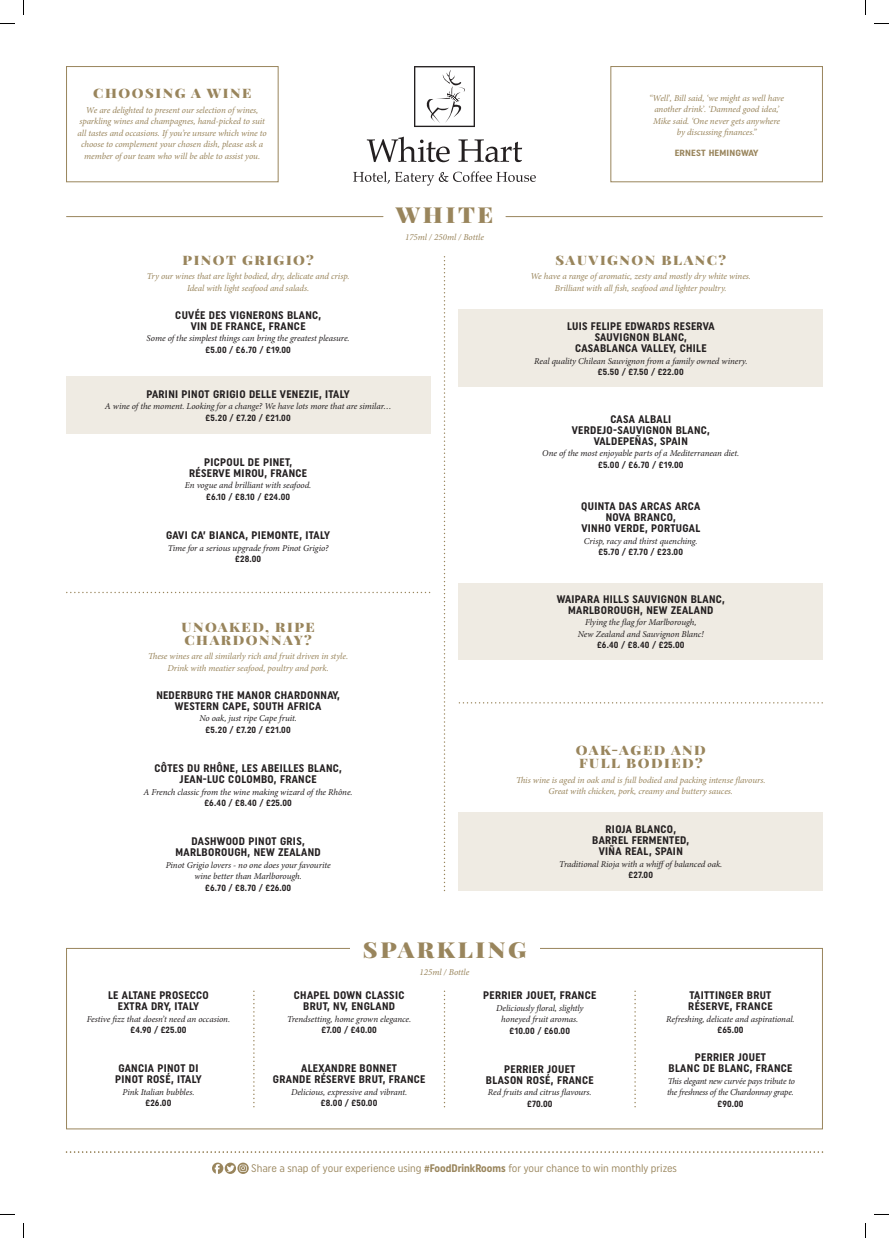
<style>
.page{position:relative;width:889px;height:1238px;background:#fff}
.page>*{position:absolute;margin:0;border:0;box-sizing:border-box;transform-origin:0 0}
.t1{font:900 22px "Playfair Display";letter-spacing:.11em;color:#99855c;scale:1.1 1}
.t2{font:900 13px/13px "Playfair Display";letter-spacing:.11em;color:#99855c;scale:1.1 1}
.t3{font:700 11px/11px "Uniform Condensed";letter-spacing:.03em;color:#231f20;text-align:center}
.t4{font:11px "Uniform Condensed";color:#99855c}
.t5{font:italic 9px/11.5px "Minion Pro";letter-spacing:-.01em;color:#231f20;text-align:center}
.t6{font:italic 9px/11.5px "Minion Pro";letter-spacing:-.005em;color:#99855c;text-align:center}
.t7{font:700 9px "Uniform Condensed";letter-spacing:.02em;color:#231f20}
.t8{font:700 9px "Uniform Condensed";letter-spacing:.02em;color:#99855c;scale:1.1 1}
.s1{font-weight:700}
</style>
<div class="page">
<div style="left:459px;top:583px;width:364px;height:77px;background:#efebe3"></div>
<div style="left:459px;top:812px;width:364px;height:79px;background:#efebe3"></div>
<div style="left:610px;top:66px;width:213px;height:116px;border:1px solid #99855c"></div>
<div style="left:66px;top:66px;width:213px;height:116px;border:1px solid #99855c"></div>
<svg style="left:67px;top:1151px;width:756px;height:1px"></svg>
<hr style="left:67px;top:216px;width:316px;height:1px;background:#99855c">
<hr style="left:506px;top:216px;width:316px;height:1px;background:#99855c">
<svg style="left:212px;top:1162px;width:37px;height:12px"></svg>
<svg style="left:414px;top:66px;width:61px;height:61px"></svg>
<svg style="left:367px;top:137px;width:155px;height:25px"></svg>
<svg style="left:353px;top:171px;width:183px;height:15px"></svg>
<div style="left:66px;top:948px;width:757px;height:181px;border:1px solid #99855c"></div>
<svg style="left:444px;top:991px;width:1px;height:116px"></svg>
<svg style="left:634px;top:991px;width:2px;height:116px"></svg>
<div style="left:459px;top:309px;width:364px;height:77px;background:#efebe3"></div>
<div style="left:66px;top:376px;width:364px;height:58px;background:#efebe3"></div>
<svg style="left:67px;top:592px;width:364px;height:1px"></svg>
<svg style="left:459px;top:702px;width:364px;height:1px"></svg>
<div style="left:350px;top:933px;width:189px;height:53px;background:#fff"></div>
<svg style="left:444px;top:257px;width:1px;height:634px"></svg>
<svg style="left:253px;top:991px;width:2px;height:116px"></svg>
<svg style="left:0;top:23px;width:15px;height:1px"></svg>
<svg style="left:874px;top:23px;width:15px;height:1px"></svg>
<svg style="left:0;top:1214px;width:15px;height:1px"></svg>
<svg style="left:874px;top:1214px;width:15px;height:1px"></svg>
<svg style="left:23px;top:0;width:1px;height:15px"></svg>
<svg style="left:23px;top:1223px;width:1px;height:15px"></svg>
<svg style="left:865px;top:0;width:1px;height:15px"></svg>
<svg style="left:865px;top:1223px;width:1px;height:15px"></svg>
<h2 class="t2" style="left:93px;top:87px;width:145px">CHOOSING A WINE</h2>
<p class="t6" style="left:78px;top:104px;width:191px">We are delighted to present our selection of wines, sparkling wines and champagnes, hand-picked to suit all tastes and occasions. If you’re unsure which wine to choose to complement your chosen dish, please ask a member of our team who will be able to assist you.</p>
<h1 class="t1" style="left:396px;top:201px;width:90px">WHITE</h1>
<p class="t6" style="left:405px;top:232px;width:80px">175ml / 250ml / Bottle</p>
<h2 class="t2" style="left:182px;top:253px;width:121px">PINOT GRIGIO?</h2>
<p class="t6" style="left:147px;top:270px;width:204px">Try our wines that are light bodied, dry, delicate and crisp.<br>Ideal with light seafood and salads.</p>
<p class="t3" style="left:175px;top:309px;width:147px">CUVÉE DES VIGNERONS BLANC,<br>VIN DE FRANCE, FRANCE</p>
<p class="t5" style="left:147px;top:332px;width:205px">Some of the simplest things can bring the greatest pleasure.</p>
<p class="t7" style="left:205px;top:344px;width:87px">£5.00 / £6.70 / £19.00</p>
<p class="t3" style="left:146px;top:388px;width:205px">PARINI PINOT GRIGIO DELLE VENEZIE, ITALY</p>
<p class="t5" style="left:105px;top:400px;width:288px">A wine of the moment. Looking for a change? We have lots more that are similar…</p>
<p class="t7" style="left:206px;top:412px;width:87px">£5.20 / £7.20 / £21.00</p>
<p class="t3" style="left:189px;top:456px;width:119px">PICPOUL DE PINET,<br>RÉSERVE MIROU, FRANCE</p>
<p class="t5" style="left:185px;top:479px;width:128px">En vogue and brilliant with seafood.</p>
<p class="t7" style="left:206px;top:491px;width:85px">£6.10 / £8.10 / £24.00</p>
<p class="t3" style="left:166px;top:529px;width:165px">GAVI CA’ BIANCA, PIEMONTE, ITALY</p>
<p class="t5" style="left:168px;top:542px;width:162px">Time for a serious upgrade from Pinot Grigio?</p>
<p class="t7" style="left:235px;top:553px;width:27px">£28.00</p>
<h2 class="t2" style="left:182px;top:620px;width:123px">UNOAKED, RIPE<br>CHARDONNAY?</h2>
<p class="t6" style="left:148px;top:650px;width:202px">These wines are all similarly rich and fruit driven in style.<br>Drink with meatier seafood, poultry and pork.</p>
<p class="t3" style="left:156px;top:689px;width:185px">NEDERBURG THE MANOR CHARDONNAY,<br>WESTERN CAPE, SOUTH AFRICA</p>
<p class="t5" style="left:199px;top:712px;width:99px">No oak, just ripe Cape fruit.</p>
<p class="t7" style="left:206px;top:724px;width:87px">£5.20 / £7.20 / £21.00</p>
<p class="t3" style="left:154px;top:762px;width:189px">CÔTES DU RHÔNE, LES ABEILLES BLANC,<br>JEAN-LUC COLOMBO, FRANCE</p>
<p class="t5" style="left:144px;top:786px;width:211px">A French classic from the wine making wizard of the Rhône.</p>
<p class="t7" style="left:204px;top:797px;width:89px">£6.40 / £8.40 / £25.00</p>
<p class="t3" style="left:175px;top:836px;width:147px">DASHWOOD PINOT GRIS,<br>MARLBOROUGH, NEW ZEALAND</p>
<p class="t5" style="left:166px;top:859px;width:166px">Pinot Grigio lovers - no one does your favourite wine better than Marlborough.</p>
<p class="t7" style="left:205px;top:882px;width:88px">£6.70 / £8.70 / £26.00</p>
<p class="t6" style="left:649px;top:92px;width:136px">“Well’, Bill said, ‘we might as well have another drink’. ‘Damned good idea,’ Mike said. ‘One never gets anywhere by discussing finances.”</p>
<p class="t8" style="left:675px;top:147px;width:78px">ERNEST HEMINGWAY</p>
<h2 class="t2" style="left:556px;top:253px;width:157px">SAUVIGNON BLANC?</h2>
<p class="t6" style="left:531px;top:270px;width:222px">We have a range of aromatic, zesty and mostly dry white wines.<br>Brilliant with all fish, seafood and lighter poultry.</p>
<p class="t3" style="left:567px;top:320px;width:149px">LUIS FELIPE EDWARDS RESERVA<br>SAUVIGNON BLANC,<br>CASABLANCA VALLEY, CHILE</p>
<p class="t5" style="left:534px;top:355px;width:215px">Real quality Chilean Sauvignon from a family owned winery.</p>
<p class="t7" style="left:598px;top:366px;width:87px">£5.50 / £7.50 / £22.00</p>
<p class="t3" style="left:572px;top:413px;width:140px">CASA ALBALI<br>VERDEJO-SAUVIGNON BLANC,<br>VALDEPEÑAS, SPAIN</p>
<p class="t5" style="left:542px;top:448px;width:198px">One of the most enjoyable parts of a Mediterranean diet.</p>
<p class="t7" style="left:598px;top:459px;width:87px">£5.00 / £6.70 / £19.00</p>
<p class="t3" style="left:581px;top:500px;width:121px">QUINTA DAS ARCAS ARCA<br>NOVA BRANCO,<br>VINHO VERDE, PORTUGAL</p>
<p class="t5" style="left:584px;top:535px;width:115px">Crisp, racy and thirst quenching.</p>
<p class="t7" style="left:599px;top:546px;width:86px">£5.70 / £7.70 / £23.00</p>
<p class="t3" style="left:557px;top:593px;width:169px">WAIPARA HILLS SAUVIGNON BLANC,<br>MARLBOROUGH, NEW ZEALAND</p>
<p class="t5" style="left:578px;top:617px;width:127px">Flying the flag for Marlborough,<br>New Zealand and Sauvignon Blanc!</p>
<p class="t7" style="left:597px;top:640px;width:89px">£6.40 / £8.40 / £25.00</p>
<h2 class="t2" style="left:576px;top:743px;width:120px">OAK-AGED AND<br>FULL BODIED?</h2>
<p class="t6" style="left:516px;top:774px;width:251px">This wine is aged in oak and is full bodied and packing intense flavours.<br>Great with chicken, pork, creamy and buttery sauces.</p>
<p class="t3" style="left:592px;top:824px;width:99px">RIOJA BLANCO,<br>BARREL FERMENTED,<br>VIÑA REAL, SPAIN</p>
<p class="t5" style="left:559px;top:858px;width:165px">Traditional Rioja with a whiffof balanced oak.</p>
<p class="t7" style="left:628px;top:870px;width:26px">£27.00</p>
<p class="t3" style="left:108px;top:989px;width:102px">LE ALTANE PROSECCO<br>EXTRA DRY, ITALY</p>
<p class="t5" style="left:87px;top:1013px;width:145px">Festive fizz that doesn’t need an occasion.</p>
<p class="t7" style="left:130px;top:1024px;width:58px">£4.90 / £25.00</p>
<p class="t3" style="left:115px;top:1063px;width:88px;text-align:left">GANCIA PINOT DI<br>PINOT ROSÉ, ITALY</p>
<p class="t5" style="left:122px;top:1086px;width:74px">Pink Italian bubbles.</p>
<p class="t7" style="left:146px;top:1098px;width:27px">£26.00</p>
<h1 class="t1" style="left:363px;top:935px;width:150px">SPARKLING</h1>
<p class="t6" style="left:420px;top:966px;width:51px">125ml / Bottle</p>
<p class="t3" style="left:294px;top:989px;width:112px">CHAPEL DOWN CLASSIC<br>BRUT, NV, ENGLAND</p>
<p class="t5" style="left:287px;top:1013px;width:126px">Trendsetting, home grown elegance.</p>
<p class="t7" style="left:322px;top:1024px;width:57px">£7.00 / £40.00</p>
<p class="t3" style="left:273px;top:1063px;width:154px">ALEXANDRE BONNET<br>GRANDE RÉSERVE BRUT, FRANCE</p>
<p class="t5" style="left:291px;top:1086px;width:118px">Delicious, expressive and vibrant.</p>
<p class="t7" style="left:321px;top:1098px;width:58px">£8.00 / £50.00</p>
<p class="t3" style="left:483px;top:989px;width:115px">PERRIER JOUET, FRANCE</p>
<p class="t5" style="left:496px;top:1002px;width:89px">Deliciously floral, slightly honeyed fruit aromas.</p>
<p class="t7" style="left:509px;top:1025px;width:62px">£10.00 / £60.00</p>
<p class="t3" style="left:486px;top:1063px;width:109px">PERRIER JOUET<br>BLASON ROSÉ, FRANCE</p>
<p class="t5" style="left:488px;top:1086px;width:105px">Red fruits and citrus flavours.</p>
<p class="t7" style="left:527px;top:1098px;width:27px">£70.00</p>
<p class="t3" style="left:688px;top:989px;width:86px;text-align:left">TAITTINGER BRUT<br>RÉSERVE, FRANCE</p>
<p class="t5" style="left:666px;top:1013px;width:130px">Refreshing, delicate and aspirational.</p>
<p class="t7" style="left:717px;top:1024px;width:28px">£65.00</p>
<p class="t3" style="left:668px;top:1051px;width:125px">PERRIER JOUET<br>BLANC DE BLANC, FRANCE</p>
<p class="t5" style="left:667px;top:1075px;width:129px;text-align:left">This elegant new curvée pays tribute to the freshness of the Chardonnay grape.</p>
<p class="t7" style="left:717px;top:1098px;width:28px">£90.00</p>
<p class="t4" style="left:251px;top:1161px;width:427px">Share a snap of your experience using <span class="s1">#FoodDrinkRooms</span> for your chance to win monthly prizes</p>
</div>
